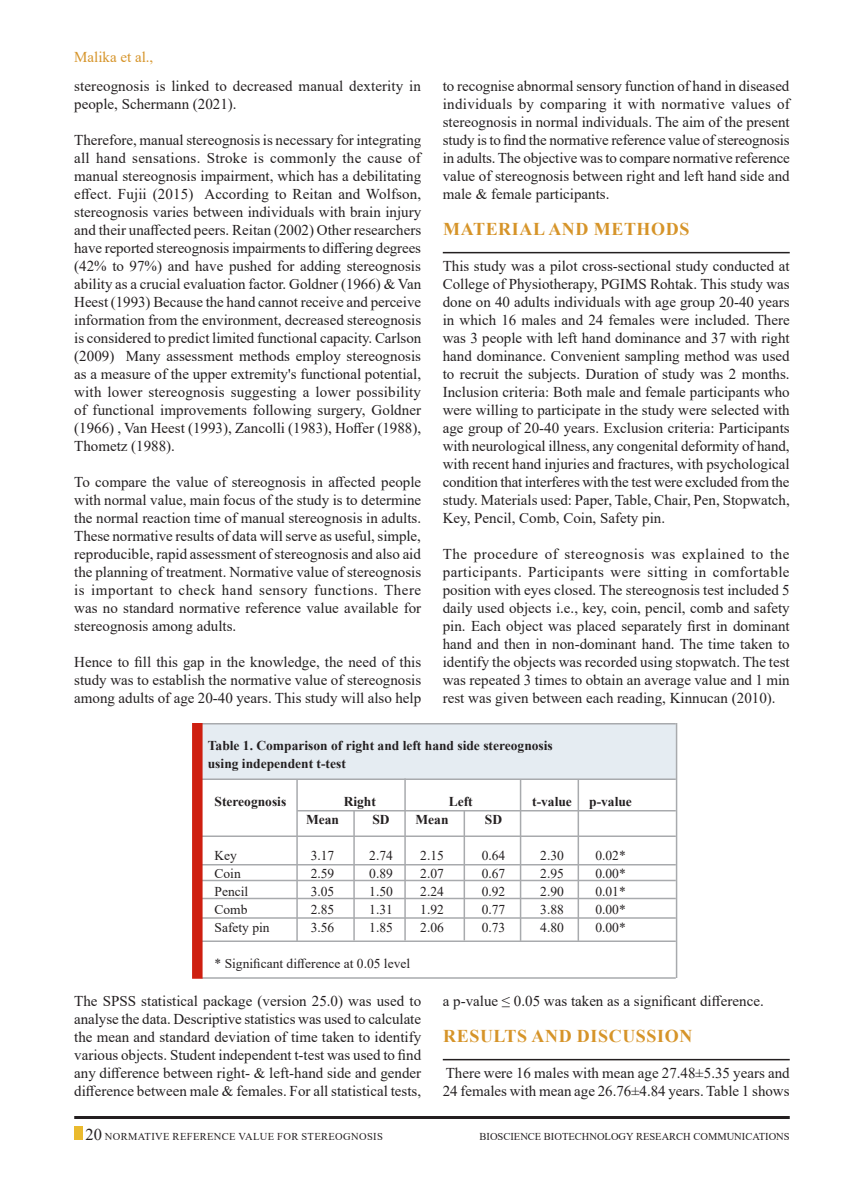
<style>
.page{position:relative;width:864px;height:1188px;background:#fff}
.page>*{position:absolute;margin:0;border:0;box-sizing:border-box;transform-origin:0 0}
.Body_text{font:700 18px "Times New Roman";letter-spacing:.035em;color:#d69429}
.Body_text-2{font:15px/18px "Times New Roman";color:#231f20;text-align:justify}
.Body_text-3{font:15px "Times New Roman";color:#d69429}
.Body_text-4{font:13.5px "Times New Roman";color:#231f20}
.Body_text-5{font:700 13.5px "Times New Roman";color:#231f20}
.t1{font:10.5px "Times New Roman";letter-spacing:.035em;color:#231f20}
.t2{font:10.5px "Times New Roman";color:#231f20}
.s1{font-size:16.5px}
</style>
<div class="page">
<div style="left:74px;top:1126px;width:9px;height:14px;background:#eaba2e"></div>
<hr style="left:74px;top:1116px;width:716px;height:3px;background:#231f20">
<hr style="left:443px;top:252px;width:347px;height:1px;background:#231f20">
<div style="left:201px;top:724px;width:475px;height:54px;background:#e5ecf2"></div>
<hr style="left:202px;top:778px;width:474px;height:2px;background:#a8aaad">
<hr style="left:202px;top:723px;width:474px;height:1px;background:#a8aaad">
<hr style="left:202px;top:836px;width:474px;height:1px;background:#a8aaad">
<hr style="left:202px;top:940px;width:474px;height:2px;background:#a8aaad">
<hr style="left:202px;top:977px;width:474px;height:2px;background:#a8aaad">
<hr style="left:296px;top:780px;width:2px;height:161px;background:#a8aaad">
<hr style="left:520px;top:779px;width:1px;height:162px;background:#a8aaad">
<hr style="left:578px;top:779px;width:1px;height:162px;background:#a8aaad">
<hr style="left:297px;top:810px;width:379px;height:2px;background:#a8aaad">
<hr style="left:404px;top:778px;width:2px;height:162px;background:#a8aaad">
<hr style="left:353px;top:811px;width:2px;height:129px;background:#a8aaad">
<hr style="left:464px;top:811px;width:1px;height:129px;background:#a8aaad">
<hr style="left:202px;top:864px;width:474px;height:2px;background:#a8aaad">
<hr style="left:202px;top:880px;width:474px;height:1px;background:#a8aaad">
<hr style="left:202px;top:898px;width:474px;height:1px;background:#a8aaad">
<hr style="left:202px;top:917px;width:474px;height:2px;background:#a8aaad">
<hr style="left:676px;top:723px;width:1px;height:255px;background:#a8aaad">
<div style="left:192px;top:723px;width:11px;height:256px;background:#ce1f10"></div>
<hr style="left:443px;top:1059px;width:347px;height:1px;background:#231f20">
<p class="Body_text-3" style="left:74px;top:47px;width:81px">Malika et al.,</p>
<p class="Body_text-2" style="left:74px;top:77px;width:348px">stereognosis is linked to decreased manual dexterity in people, Schermann (2021).</p>
<p class="Body_text-2" style="left:74px;top:131px;width:349px">Therefore, manual stereognosis is necessary for integrating all hand sensations. Stroke is commonly the cause of manual stereognosis impairment, which has a debilitating effect. Fujii (2015) According to Reitan and Wolfson, stereognosis varies between individuals with brain injury and their unaffected peers. Reitan (2002) Other researchers have reported stereognosis impairments to differing degrees (42% to 97%) and have pushed for adding stereognosis ability as a crucial evaluation factor. Goldner (1966) &amp; Van Heest (1993) Because the hand cannot receive and perceive information from the environment, decreased stereognosis is considered to predict limited functional capacity. Carlson (2009) Many assessment methods employ stereognosis as a measure of the upper extremity's functional potential, with lower stereognosis suggesting a lower possibility of functional improvements following surgery, Goldner (1966) , Van Heest (1993), Zancolli (1983), Hoffer (1988), Thometz (1988).</p>
<p class="Body_text-2" style="left:74px;top:473px;width:348px">To compare the value of stereognosis in affected people with normal value, main focus of the study is to determine the normal reaction time of manual stereognosis in adults.<br>These normative results of data will serve as useful, simple, reproducible, rapid assessment of stereognosis and also aid the planning of treatment. Normative value of stereognosis is important to check hand sensory functions. There was no standard normative reference value available for stereognosis among adults.</p>
<p class="Body_text-2" style="left:74px;top:653px;width:348px">Hence to fill this gap in the knowledge, the need of this study was to establish the normative value of stereognosis among adults of age 20-40 years. This study will also help</p>
<p class="Body_text-2" style="left:443px;top:77px;width:349px">to recognise abnormal sensory function of hand in diseased individuals by comparing it with normative values of stereognosis in normal individuals. The aim of the present study is to find the normative reference value of stereognosis in adults. The objective was to compare normative reference value of stereognosis between right and left hand side and male &amp; female participants.</p>
<p class="Body_text" style="left:443px;top:216px;width:31px">Materia</p>
<p class="Body_text" style="left:533px;top:216px;width:30px">l and</p>
<p class="Body_text" style="left:594px;top:216px;width:71px">Methods</p>
<p class="Body_text-2" style="left:443px;top:257px;width:348px">This study was a pilot cross-sectional study conducted at<br>College of Physiotherapy, PGIM</p>
<p class="Body_text-2" style="left:443px;top:275px;width:348px;text-indent:196px">S Rohtak. This study was done on 40 adults individuals with age group 20-40 years in which 16 males and 24 females were included. There was 3 people with left hand dominance and 37 with right hand dominance. Convenient sampling method was used to recruit the subjects. Duration of study was 2 months.<br>Inclusion criteria: Both male and female participants who were willing to participate in the study were selected with age group of 20-40 years. Exclusion criteria: Participants with neurological illness, any congenital deformity of hand, with recent hand injuries and fractures, with psychological condition that interferes with the test were excluded from the study. Materials used: Paper, Table, Chair, Pen, Stopwatch, Key, Pencil, Comb, Coin, Safety pin.</p>
<p class="Body_text-2" style="left:443px;top:545px;width:348px">The procedure of stereognosis was explained to the participants. Participants were sitting in comfortable position with eyes closed. The stereognosis test included 5 daily used objects i.e., key, coin, pencil, comb and safety pin. Each object was placed separately first in dominant hand and then in non-dominant hand. The time taken to identify the objects was recorded using stopwatch. The test was repeated 3 times to obtain an average value and 1 min rest was given between each reading, Kinnucan (2010).</p>
<p class="Body_text-5" style="left:208px;top:735px;width:347px">Table 1. Comparison of right and left hand side stereognosis</p>
<p class="Body_text-5" style="left:208px;top:753px;width:140px">using independent t-test</p>
<p class="Body_text-5" style="left:215px;top:792px;width:73px">Stereognosis</p>
<p class="Body_text-5" style="left:344px;top:792px;width:34px">Right</p>
<p class="Body_text-5" style="left:449px;top:792px;width:25px">Left</p>
<p class="Body_text-5" style="left:532px;top:792px;width:41px">t-value</p>
<p class="Body_text-5" style="left:589px;top:792px;width:44px">p-value</p>
<p class="Body_text-5" style="left:306px;top:810px;width:34px">Mean</p>
<p class="Body_text-5" style="left:372px;top:810px;width:19px">SD</p>
<p class="Body_text-5" style="left:416px;top:810px;width:34px">Mean</p>
<p class="Body_text-5" style="left:485px;top:810px;width:19px">SD</p>
<p class="Body_text-4" style="left:215px;top:846px;width:24px">Key</p>
<p class="Body_text-4" style="left:311px;top:846px;width:25px">3.17</p>
<p class="Body_text-4" style="left:369px;top:846px;width:25px">2.74</p>
<p class="Body_text-4" style="left:420px;top:846px;width:25px">2.15</p>
<p class="Body_text-4" style="left:482px;top:846px;width:25px">0.64</p>
<p class="Body_text-4" style="left:540px;top:846px;width:25px">2.30</p>
<p class="Body_text-4" style="left:595px;top:846px;width:32px">0.02*</p>
<p class="Body_text-4" style="left:215px;top:864px;width:28px">Coin</p>
<p class="Body_text-4" style="left:311px;top:864px;width:25px">2.59</p>
<p class="Body_text-4" style="left:369px;top:864px;width:25px">0.89</p>
<p class="Body_text-4" style="left:420px;top:864px;width:25px">2.07</p>
<p class="Body_text-4" style="left:482px;top:864px;width:25px">0.67</p>
<p class="Body_text-4" style="left:540px;top:864px;width:25px">2.95</p>
<p class="Body_text-4" style="left:595px;top:864px;width:32px">0.00*</p>
<p class="Body_text-4" style="left:215px;top:882px;width:35px">Pencil</p>
<p class="Body_text-4" style="left:311px;top:882px;width:25px">3.05</p>
<p class="Body_text-4" style="left:369px;top:882px;width:25px">1.50</p>
<p class="Body_text-4" style="left:420px;top:882px;width:25px">2.24</p>
<p class="Body_text-4" style="left:482px;top:882px;width:25px">0.92</p>
<p class="Body_text-4" style="left:540px;top:882px;width:25px">2.90</p>
<p class="Body_text-4" style="left:595px;top:882px;width:32px">0.01*</p>
<p class="Body_text-4" style="left:215px;top:900px;width:35px">Comb</p>
<p class="Body_text-4" style="left:311px;top:900px;width:25px">2.85</p>
<p class="Body_text-4" style="left:369px;top:900px;width:25px">1.31</p>
<p class="Body_text-4" style="left:420px;top:900px;width:25px">1.92</p>
<p class="Body_text-4" style="left:482px;top:900px;width:25px">0.77</p>
<p class="Body_text-4" style="left:540px;top:900px;width:25px">3.88</p>
<p class="Body_text-4" style="left:595px;top:900px;width:32px">0.00*</p>
<p class="Body_text-4" style="left:215px;top:918px;width:57px">Safety pin</p>
<p class="Body_text-4" style="left:311px;top:918px;width:25px">3.56</p>
<p class="Body_text-4" style="left:369px;top:918px;width:25px">1.85</p>
<p class="Body_text-4" style="left:420px;top:918px;width:25px">2.06</p>
<p class="Body_text-4" style="left:482px;top:918px;width:25px">0.73</p>
<p class="Body_text-4" style="left:540px;top:918px;width:25px">4.80</p>
<p class="Body_text-4" style="left:595px;top:918px;width:32px">0.00*</p>
<p class="Body_text-4" style="left:215px;top:954px;width:197px">* Significant difference at 0.05 level</p>
<p class="Body_text-2" style="left:74px;top:992px;width:349px">The SPSS statistical package (version 25.0) was used to analyse the data. Descriptive statistics was used to calculate the mean and standard deviation of time taken to identify various objects. Student independent t-test was used to find any difference between right- &amp; left-hand side and gender difference between male &amp; females. For all statistical tests,</p>
<p class="Body_text-2" style="left:443px;top:992px;width:322px">a p-value ≤ 0.05 was taken as a significant difference.</p>
<p class="Body_text" style="left:443px;top:1023px;width:27px">Resu</p>
<p class="Body_text" style="left:494px;top:1023px;width:52px">lts and</p>
<p class="Body_text" style="left:577px;top:1023px;width:26px">Discussion</p>
<p class="Body_text-2" style="left:443px;top:1064px;width:348px">There were 16 males with mean age 27.48±5.35 years and<br>24 females with mean age 26.76±4.84 years. Table 1 shows</p>
<p class="t1" style="left:86px;top:1129px;width:296px"><span class="s1">20</span> Normative Reference Value f or Stereognos is</p>
<p class="t2" style="left:480px;top:1129px;width:119px">BIO SCIENCE BIOTECHNOLOGY</p>
<p class="t1" style="left:636px;top:1129px;width:73px">RE SEARCH COMMUNI</p>
<p class="t1" style="left:745px;top:1129px;width:46px">CATION S</p>
</div>
